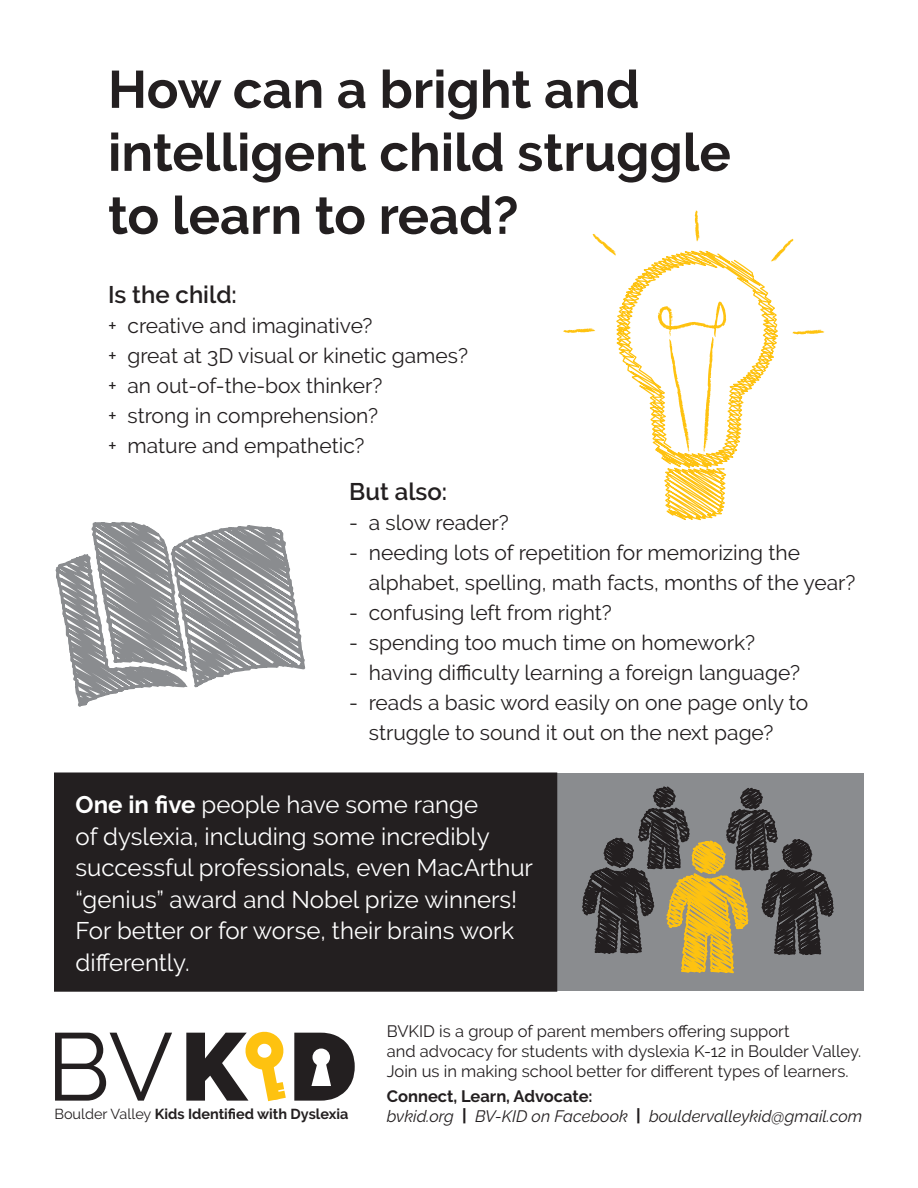
<style>
.page{position:relative;width:918px;height:1188px;background:#fff}
.page>*{position:absolute;margin:0;border:0;box-sizing:border-box;transform-origin:0 0}
.t1{font:95.7px "Raleway";color:#231f20}
.t2{font:700 52.5px/63px "Raleway";color:#231f20}
.t3{font:24px/31.5px "Raleway";color:#fff}
.t4{font:600 24px "Raleway";color:#231f20}
.t5{font:21px/30px "Raleway";color:#231f20}
.t6{font:16.5px/19.8px "Raleway";color:#231f20}
.t7{font:italic 16.5px "Raleway";color:#231f20}
.t8{font:700 16.5px "Raleway";color:#231f20}
.t9{font:700 14.4px "Raleway";color:#231f20}
.s1{font-weight:700}
.s2{font-weight:900}
.s3{font-weight:400}
.s4{font-family:"Arial";font-weight:900;font-style:normal}
</style>
<div class="page">
<svg style="left:563px;top:211px;width:261px;height:310px"></svg>
<svg style="left:245px;top:1031px;width:41px;height:71px"></svg>
<div style="left:308px;top:1046px;width:30px;height:42px;background:#231f20"></div>
<div style="left:308px;top:1046px;width:30px;height:43px;border:1px solid #231f20"></div>
<svg style="left:311px;top:1064px;width:20px;height:22px"></svg>
<div style="left:313px;top:1049px;width:17px;height:17px;background:#fff;border-radius:50%"></div>
<div style="left:407px;top:773px;width:457px;height:218px;background:#8a8c8f"></div>
<div style="left:55px;top:773px;width:502px;height:218px;background:#231f20"></div>
<div style="left:54px;top:772px;width:503px;height:220px;border:2px solid #231f20"></div>
<svg style="left:582px;top:786px;width:252px;height:188px"></svg>
<svg style="left:54px;top:521px;width:253px;height:319px"></svg>
<p class="t2" style="left:108px;top:58px;width:624px">How can a bright and intelligent child struggle to learn to read?</p>
<p class="t4" style="left:108px;top:281px;width:130px">Is the child:</p>
<p class="t5" style="left:108px;top:310px;width:266px">+ creative and imaginative?</p>
<p class="t5" style="left:108px;top:340px;width:362px">+ great at 3D visual or kinetic games?</p>
<p class="t5" style="left:108px;top:370px;width:276px">+ an out-of-the-box thinker?</p>
<p class="t5" style="left:108px;top:400px;width:272px">+ strong in comprehension?</p>
<p class="t5" style="left:108px;top:430px;width:258px">+ mature and empathetic?</p>
<p class="t4" style="left:349px;top:478px;width:100px">But also:</p>
<p class="t5" style="left:349px;top:508px;width:161px">- a slow reader?</p>
<p class="t5" style="left:369px;top:538px;width:488px;text-indent:-20px">- needing lots of repetition for memorizing the alphabet, spelling, math facts, months of the year?</p>
<p class="t5" style="left:349px;top:598px;width:264px">- confusing left from right?</p>
<p class="t5" style="left:349px;top:628px;width:407px">- spending too much time on homework?</p>
<p class="t5" style="left:349px;top:658px;width:452px">- having difficulty learning a foreign language?</p>
<p class="t5" style="left:369px;top:688px;width:441px;text-indent:-20px">- reads a basic word easily on one page only to struggle to sound it out on the next page?</p>
<p class="t3" style="left:76px;top:789px;width:459px"><span class="s1">One in five</span> people have some range<br>of dyslexia, including some incredibly successful professionals, even MacArthur “genius” award and Nobel prize winners!<br>For better or for worse, their brains work differently.</p>
<p class="t1" style="left:46px;top:1011px;width:312px">BV<span class="s2">K D</span></p>
<p class="t9" style="left:54px;top:1106px;width:296px"><span class="s3">Boulder Valley</span> Kids Identified with Dyslexia</p>
<p class="t6" style="left:387px;top:1022px;width:476px">BVKID is a group of parent members offering support<br>and advocacy for students with dyslexia K-12 in Boulder Valley.<br>Join us in making school better for different types of learners.</p>
<p class="t8" style="left:387px;top:1087px;width:207px">Connect, Learn, Advocate:</p>
<p class="t7" style="left:387px;top:1107px;width:477px">bvkid.org <span class="s4">|</span> BV-KID on Facebook <span class="s4">|</span> bouldervalleykid@gmail.com</p>
</div>
